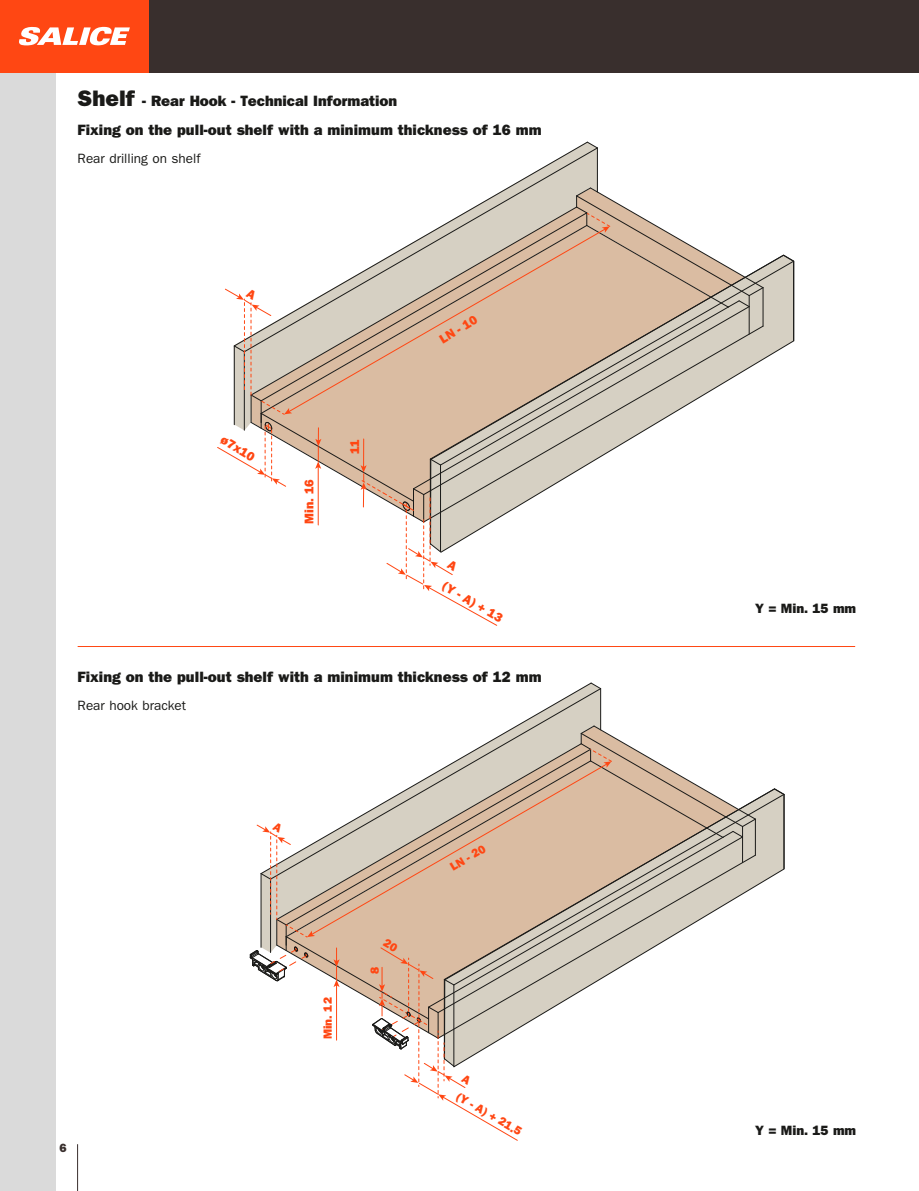
<style>
.page{position:relative;width:919px;height:1191px;background:#fff}
.page>*{position:absolute;margin:0;border:0;box-sizing:border-box;transform-origin:0 0}
.t1{font:15px "ITC Franklin Gothic Std Hvy";color:#1a1a18}
.t2{font:13.5px "ITC Franklin Gothic Std";color:#1a1a18}
.t3{font:13.5px "ITC Franklin Gothic Std Hvy";letter-spacing:-.005em;color:#1a1a18}
.t4{font:12.6px "ITC Franklin Gothic Std Hvy";letter-spacing:-.005em;color:#ff4713}
.t5{font:12px "ITC Franklin Gothic Std Hvy";color:#392f2d}
.t6{font:11.85px "ITC Franklin Gothic Std Hvy";color:#ff4713}
.s1{font-size:22.5px}
</style>
<div class="page">
<div style="left:0;top:0;width:55px;height:1191px;background:#dadada"></div>
<div style="left:0;top:0;width:918px;height:72px;background:#392f2d"></div>
<div style="left:0;top:0;width:149px;height:72px;background:#ff4713"></div>
<svg style="left:19px;top:27px;width:111px;height:18px"></svg>
<svg style="left:518px;top:1009px;width:33px;height:20px"></svg>
<svg style="left:775px;top:795px;width:10px;height:80px"></svg>
<svg style="left:743px;top:789px;width:32px;height:105px;background:#d2cdc2"></svg>
<svg style="left:518px;top:838px;width:225px;height:171px"></svg>
<svg style="left:518px;top:838px;width:205px;height:160px"></svg>
<hr style="left:783px;top:794px;width:1px;height:74px;background:#1a1a18">
<svg style="left:773px;top:788px;width:12px;height:7px"></svg>
<svg style="left:452px;top:687px;width:150px;height:76px"></svg>
<svg style="left:590px;top:682px;width:12px;height:8px"></svg>
<hr style="left:600px;top:688px;width:1px;height:42px;background:#1a1a18">
<svg style="left:349px;top:763px;width:259px;height:172px;background:#d6c4b2"></svg>
<svg style="left:580px;top:725px;width:175px;height:113px"></svg>
<svg style="left:497px;top:491px;width:47px;height:28px"></svg>
<svg style="left:497px;top:466px;width:89px;height:25px"></svg>
<svg style="left:437px;top:147px;width:160px;height:81px"></svg>
<svg style="left:497px;top:262px;width:297px;height:204px"></svg>
<svg style="left:497px;top:255px;width:287px;height:205px"></svg>
<svg style="left:586px;top:141px;width:12px;height:8px"></svg>
<hr style="left:597px;top:148px;width:1px;height:44px;background:#1a1a18">
<hr style="left:793px;top:261px;width:1px;height:79px;background:#1a1a18">
<svg style="left:782px;top:254px;width:12px;height:8px"></svg>
<svg style="left:333px;top:228px;width:273px;height:185px;background:#d6c3b1"></svg>
<svg style="left:575px;top:187px;width:188px;height:120px"></svg>
<hr style="left:78px;top:646px;width:777px;height:1px;background:#ff4713">
<hr style="left:77px;top:1144px;width:1px;height:47px;background:#392f2d">
<svg style="left:249px;top:822px;width:269px;height:319px"></svg>
<svg style="left:217px;top:288px;width:280px;height:338px"></svg>
<p class="t1" style="left:78px;top:92px;width:321px"><span class="s1">Shelf</span> - Rear Hook - Technical Information</p>
<p class="t1" style="left:78px;top:121px;width:465px">Fixing on the pull-out shelf with a minimum thickness of 16 mm</p>
<p class="t2" style="left:78px;top:151px;width:124px">Rear drilling on shelf</p>
<p class="t4" style="left:225px;top:432px;width:39px;rotate:31deg">ø7x10</p>
<p class="t4" style="left:302px;top:524px;width:46px;rotate:-90deg">Min. 16</p>
<p class="t4" style="left:347px;top:454px;width:17px;rotate:-90deg">11</p>
<p class="t4" style="left:437px;top:333px;width:43px;rotate:-31deg">LN - 10</p>
<p class="t4" style="left:447px;top:578px;width:69px;rotate:30deg">(Y - A) + 13</p>
<p class="t1" style="left:78px;top:668px;width:465px">Fixing on the pull-out shelf with a minimum thickness of 12 mm</p>
<p class="t2" style="left:78px;top:698px;width:110px">Rear hook bracket</p>
<p class="t5" style="left:60px;top:1141px;width:9px">6</p>
<p class="t6" style="left:321px;top:1039px;width:43px;rotate:-90deg">Min. 12</p>
<p class="t6" style="left:368px;top:974px;width:9px;rotate:-90deg">8</p>
<p class="t6" style="left:447px;top:861px;width:41px;rotate:-31deg">LN - 20</p>
<p class="t6" style="left:460px;top:1089px;width:75px;rotate:30deg">(Y - A) + 21.5</p>
<p class="t3" style="left:755px;top:600px;width:102px">Y = Min. 15 mm</p>
<p class="t3" style="left:755px;top:1122px;width:102px">Y = Min. 15 mm</p>
</div>
